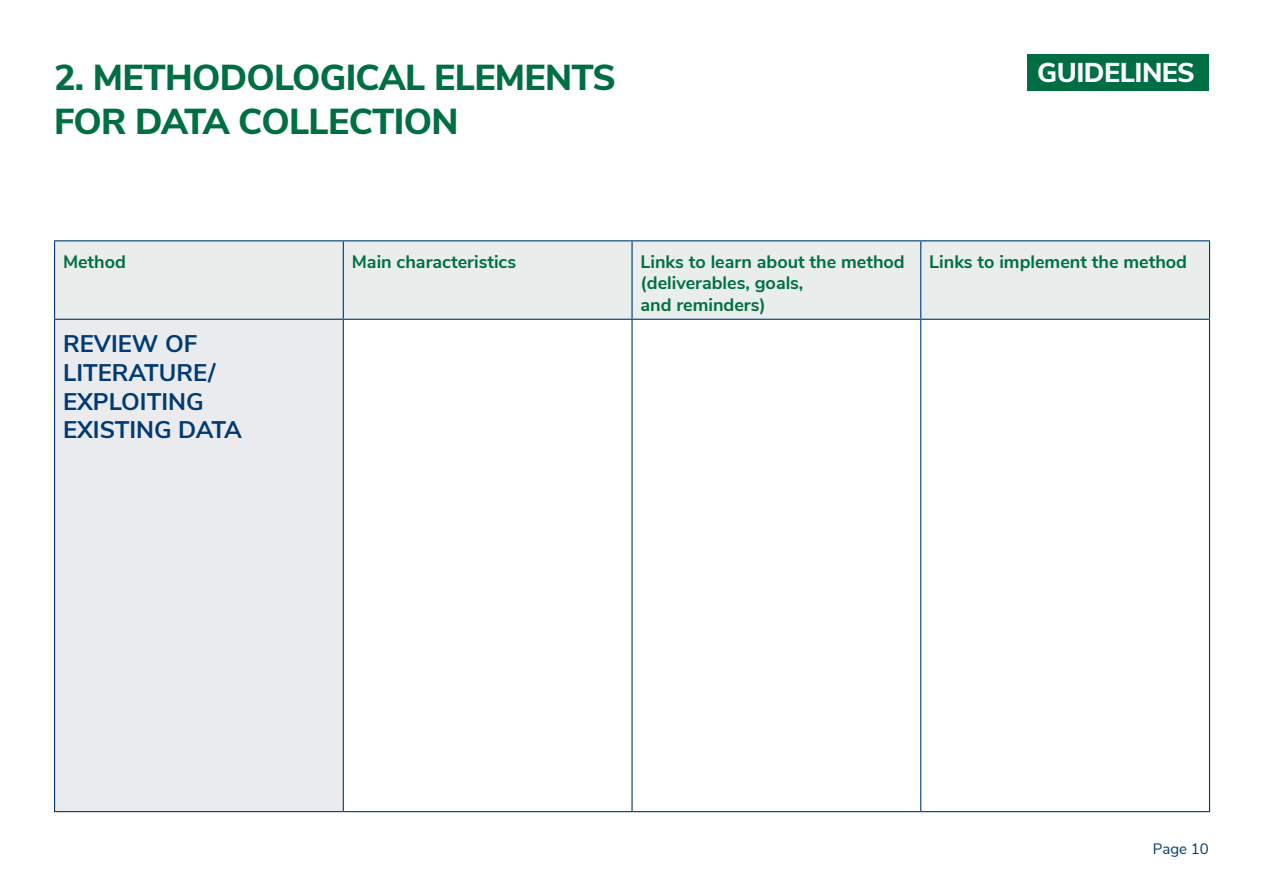
<style>
.page{position:relative;width:1263px;height:893px;background:#fff}
.page>*{position:absolute;margin:0;border:0;box-sizing:border-box;transform-origin:0 0}
.t1{font:800 36px/43.2px "Nunito Sans";letter-spacing:-.02em;color:#006e43}
.t2{font:800 27.15px "Nunito Sans";letter-spacing:-.02em;color:#fff}
.t3{font:700 24px/28.8px "Nunito Sans";color:#003a70}
.t4{font:700 18px/21.6px "Nunito Sans";color:#006e43}
.t5{font:15px "Nunito Sans";color:#003a70}
</style>
<div class="page">
<div style="left:1027px;top:54px;width:182px;height:36px;background:#006e43"></div>
<div style="left:55px;top:241px;width:1154px;height:78px;background:#e9eeec"></div>
<div style="left:55px;top:319px;width:288px;height:493px;background:#e9ebee"></div>
<hr style="left:54px;top:240px;width:289px;height:1px;background:#003a70">
<hr style="left:54px;top:241px;width:1px;height:78px;background:#003a70">
<hr style="left:343px;top:240px;width:289px;height:1px;background:#003a70">
<hr style="left:343px;top:241px;width:1px;height:78px;background:#003a70">
<hr style="left:632px;top:240px;width:289px;height:1px;background:#003a70">
<hr style="left:631px;top:241px;width:2px;height:78px;background:#003a70">
<hr style="left:921px;top:240px;width:289px;height:1px;background:#003a70">
<hr style="left:920px;top:241px;width:1px;height:78px;background:#003a70">
<hr style="left:1209px;top:241px;width:1px;height:78px;background:#003a70">
<hr style="left:54px;top:319px;width:289px;height:1px;background:#003a70">
<hr style="left:54px;top:320px;width:1px;height:491px;background:#003a70">
<hr style="left:343px;top:319px;width:289px;height:1px;background:#003a70">
<hr style="left:343px;top:320px;width:1px;height:491px;background:#003a70">
<hr style="left:632px;top:319px;width:289px;height:1px;background:#003a70">
<hr style="left:631px;top:320px;width:2px;height:491px;background:#003a70">
<hr style="left:921px;top:319px;width:289px;height:1px;background:#003a70">
<hr style="left:920px;top:320px;width:1px;height:491px;background:#003a70">
<hr style="left:1209px;top:320px;width:1px;height:491px;background:#003a70">
<hr style="left:54px;top:811px;width:289px;height:1px;background:#003a70">
<hr style="left:343px;top:811px;width:289px;height:1px;background:#003a70">
<hr style="left:632px;top:811px;width:289px;height:1px;background:#003a70">
<hr style="left:921px;top:811px;width:289px;height:1px;background:#003a70">
<p class="t1" style="left:54px;top:54px;width:563px">2. METHODOLOGICAL ELEMENTS<br>FOR DATA COLLECTION</p>
<p class="t2" style="left:1037px;top:52px;width:159px">GUIDELINES</p>
<p class="t4" style="left:63px;top:249px;width:64px">Method</p>
<p class="t4" style="left:352px;top:249px;width:166px">Main characteristics</p>
<p class="t4" style="left:640px;top:249px;width:266px">Links to learn about the method (deliverables, goals,<br>and reminders)</p>
<p class="t4" style="left:929px;top:249px;width:259px">Links to implement the method</p>
<p class="t3" style="left:63px;top:328px;width:180px">REVIEW OF<br>LITERATURE/<br>EXPLOITING<br>EXISTING DATA</p>
<p class="t5" style="left:1153px;top:838px;width:58px">Page 10</p>
</div>
